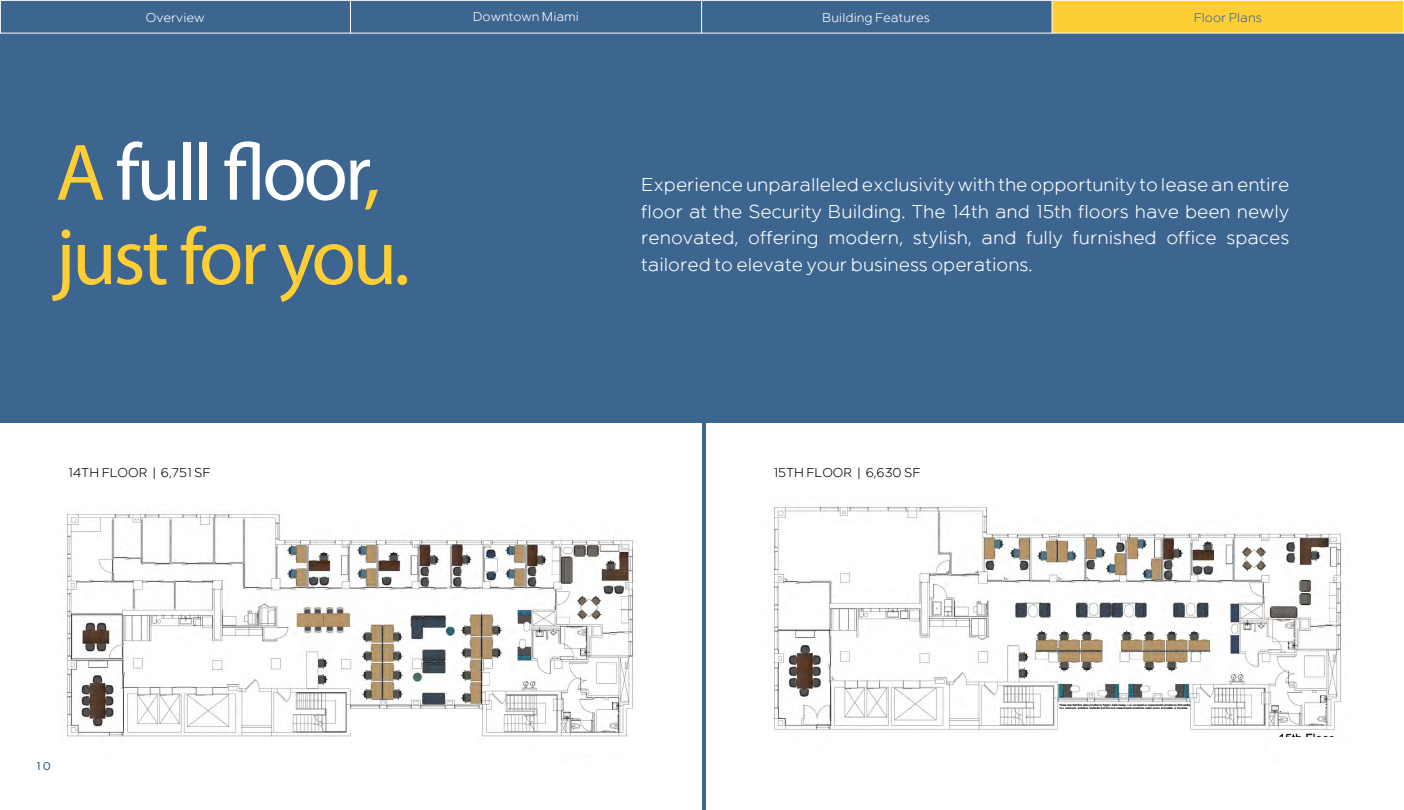
<style>
.page{position:relative;width:1404px;height:810px;background:#3c6690}
.page>*{position:absolute;margin:0;border:0;box-sizing:border-box;transform-origin:0 0}
.t1{font:80.93px/84.4px "Myriad Pro";letter-spacing:-.04em;color:#ffce35}
.t2{font:300 18.6px/26.5px "Shvo";color:#fff;text-align:justify}
.t3{font:300 12.75px "Shvo";color:#fff}
.t4{font:300 12.75px "Shvo";color:#000}
.t5{font:300 12.75px "Shvo";color:#3c6690}
.t6{font:700 11.25px "Shvo";color:#3c6690}
.s1{color:#fff}
</style>
<div class="page">
<div style="left:1052px;top:0;width:351px;height:33px;background:#ffce35"></div>
<hr style="left:350px;top:0;width:1px;height:33px;background:#fff">
<hr style="left:701px;top:0;width:1px;height:33px;background:#fff">
<hr style="left:1052px;top:0;width:1px;height:33px;background:#fff">
<div style="left:0;top:0;width:1404px;height:33px;border:1px solid #fff"></div>
<div style="left:0;top:424px;width:701px;height:386px;background:#fff"></div>
<img style="left:65px;top:513px;width:568px;height:226px">
<div style="left:569px;top:737px;width:61px;height:16px;background:#fff"></div>
<div style="left:351px;top:709px;width:131px;height:23px;background:#fff"></div>
<div style="left:706px;top:424px;width:698px;height:386px;background:#fff"></div>
<img style="left:773px;top:505px;width:569px;height:232px">
<div style="left:1058px;top:709px;width:131px;height:23px;background:#fff"></div>
<p class="t3" style="left:146px;top:10px;width:60px">Overview</p>
<p class="t3" style="left:473px;top:9px;width:108px">Downtown Miami</p>
<p class="t3" style="left:822px;top:10px;width:109px">Building Features</p>
<p class="t5" style="left:1194px;top:10px;width:70px">Floor Plans</p>
<h1 class="t1" style="left:56px;top:129px;width:356px">A <span class="s1">full floor</span>, just for you.</h1>
<p class="t2" style="left:641px;top:171px;width:650px">Experience unparalleled exclusivity with the opportunity to lease an entire floor at the Security Building. The 14th and 15th floors have been newly renovated, offering modern, stylish, and fully furnished office spaces tailored to elevate your business operations.</p>
<p class="t4" style="left:68px;top:465px;width:144px">14TH FLOOR | 6,751 SF</p>
<p class="t4" style="left:774px;top:465px;width:148px">15TH FLOOR | 6,630 SF</p>
<p class="t6" style="left:36px;top:759px;width:16px">10</p>
</div>
